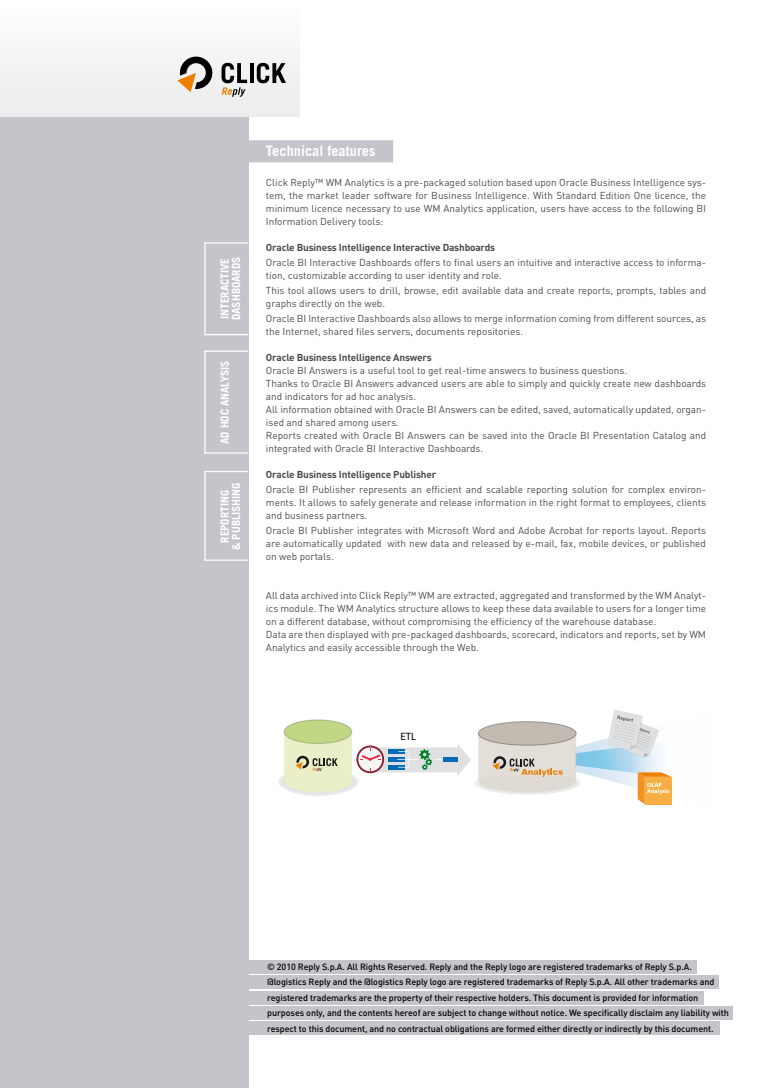
<style>
.page{position:relative;width:780px;height:1088px;background:#fff}
.page>*{position:absolute;margin:0;border:0;box-sizing:border-box;transform-origin:0 0}
.t1{font:700 14.38px "Trade Gothic";color:#fff}
.t2{font:700 11.25px/11.2px "Trade Gothic";color:#fff}
.t3{font:10.62px "Myriad Pro";color:#000}
.t4{font:10px/13px "DIN";color:#4b4b4d}
.t5{font:700 10px "DIN";letter-spacing:-.015em;color:#4b4b4d}
.t6{font:500 9px/15.5px "DIN";letter-spacing:-.01em;color:#000}
.t7{font:700 6.12px/6.1px "Myriad Pro";color:#fff}
</style>
<div class="page">
<div style="left:0;top:8px;width:248px;height:1080px;background:#c4c5cb"></div>
<div style="left:0;top:4px;width:299px;height:113px;background:#f4f5f5"></div>
<svg style="left:221px;top:63px;width:26px;height:34px"></svg>
<hr style="left:250px;top:63px;width:3px;height:20px;background:#000">
<svg style="left:257px;top:63px;width:29px;height:20px"></svg>
<svg style="left:177px;top:56px;width:36px;height:36px"></svg>
<div style="left:222px;top:140px;width:171px;height:22px;background:#c4c5cb;border:1px solid #c4c5cb"></div>
<svg style="left:278px;top:710px;width:394px;height:95px"></svg>
<div style="left:204px;top:242px;width:45px;height:93px;background:#c4c5cb;border:1px solid #fff"></div>
<div style="left:204px;top:351px;width:45px;height:103px;background:#c4c5cb;border:1px solid #fff"></div>
<div style="left:204px;top:471px;width:45px;height:90px;background:#c4c5cb;border:1px solid #fff"></div>
<div style="left:227px;top:960px;width:469px;height:13px;background:#c4c5cb"></div>
<div style="left:200px;top:991px;width:503px;height:13px;background:#c4c5cb"></div>
<div style="left:236px;top:1021px;width:483px;height:14px;background:#c4c5cb"></div>
<div style="left:245px;top:975px;width:474px;height:14px;background:#c4c5cb"></div>
<div style="left:241px;top:1006px;width:491px;height:13px;background:#c4c5cb"></div>
<p class="t2" style="left:219px;top:320px;width:65px;rotate:-90deg">INTERACTIVE<br>DASHBOARDS</p>
<p class="t2" style="left:219px;top:444px;width:85px;rotate:-90deg">AD HOC ANALYSIS</p>
<p class="t2" style="left:219px;top:550px;width:69px;text-align:center;rotate:-90deg">REPORTING<br>&amp; PUBLISHING</p>
<h1 class="t1" style="left:266px;top:142px;width:111px">Technical features</h1>
<p class="t4" style="left:266px;top:176px;width:441px;text-align:justify">Click Reply™ WM Analytics is a pre-packaged solution based upon Oracle Business Intelligence sys&shy;tem, the market leader software for Business Intelligence. With Standard Edition One licence, the minimum licence necessary to use WM Analytics application, users have access to the following BI Information Delivery tools:</p>
<p class="t5" style="left:266px;top:241px;width:231px">Oracle Business Intelligence Interactive Dashboards</p>
<p class="t4" style="left:266px;top:256px;width:441px">Oracle BI Interactive Dashboards offers to final users an intuitive and interactive access to informa&shy;tion, customizable according to user identity and role.</p>
<p class="t4" style="left:266px;top:284px;width:441px">This tool allows users to drill, browse, edit available data and create reports, prompts, tables and graphs directly on the web.</p>
<p class="t4" style="left:266px;top:311px;width:441px">Oracle BI Interactive Dashboards also allows to merge information coming from different sources, as the Internet, shared files servers, documents repositories.</p>
<p class="t5" style="left:266px;top:351px;width:167px">Oracle Business Intelligence Answers</p>
<p class="t4" style="left:266px;top:364px;width:442px">Oracle BI Answers is a useful tool to get real-time answers to business questions.<br>Thanks to Oracle BI Answers advanced users are able to simply and quickly create new dashboards and indicators for ad hoc analysis.<br>All information obtained with Oracle BI Answers can be edited, saved, automatically updated, organ&shy;ised and shared among users.<br>Reports created with Oracle BI Answers can be saved into the Oracle BI Presentation Catalog and integrated with Oracle BI Interactive Dashboards.</p>
<p class="t5" style="left:266px;top:468px;width:172px">Oracle Business Intelligence Publisher</p>
<p class="t4" style="left:266px;top:483px;width:441px;text-align:justify">Oracle BI Publisher represents an efficient and scalable reporting solution for complex environ&shy;ments. It allows to safely generate and release information in the right format to employees, clients and business partners.</p>
<p class="t4" style="left:266px;top:524px;width:442px;text-align:justify">Oracle BI Publisher integrates with Microsoft Word and Adobe Acrobat for reports layout. Reports are automatically updated with new data and released by e-mail, fax, mobile devices, or published on web portals.</p>
<p class="t4" style="left:266px;top:589px;width:441px">All data archived into Click Reply™ WM are extracted, aggregated and transformed by the WM Analyt&shy;ics module. The WM Analytics structure allows to keep these data available to users for a longer time on a different database, without compromising the efficiency of the warehouse database.<br>Data are then displayed with pre-packaged dashboards, scorecard, indicators and reports, set by WM Analytics and easily accessible through the Web.</p>
<p class="t3" style="left:400px;top:729px;width:17px">ETL</p>
<p class="t7" style="left:647px;top:781px;width:24px">OLAP<br>Analysis</p>
<p class="t6" style="left:267px;top:958px;width:463px">© 2010 Reply S.p.A. All Rights Reserved. Reply and the Reply logo are registered trademarks of Reply S.p.A. @logistics Reply and the @logistics Reply logo are registered trademarks of Reply S.p.A. All other trademarks and registered trademarks are the property of their respective holders. This document is provided for information purposes only, and the contents hereof are subject to change without notice. We specifically disclaim any liability with respect to this document, and no contractual obligations are formed either directly or indirectly by this document.</p>
</div>
